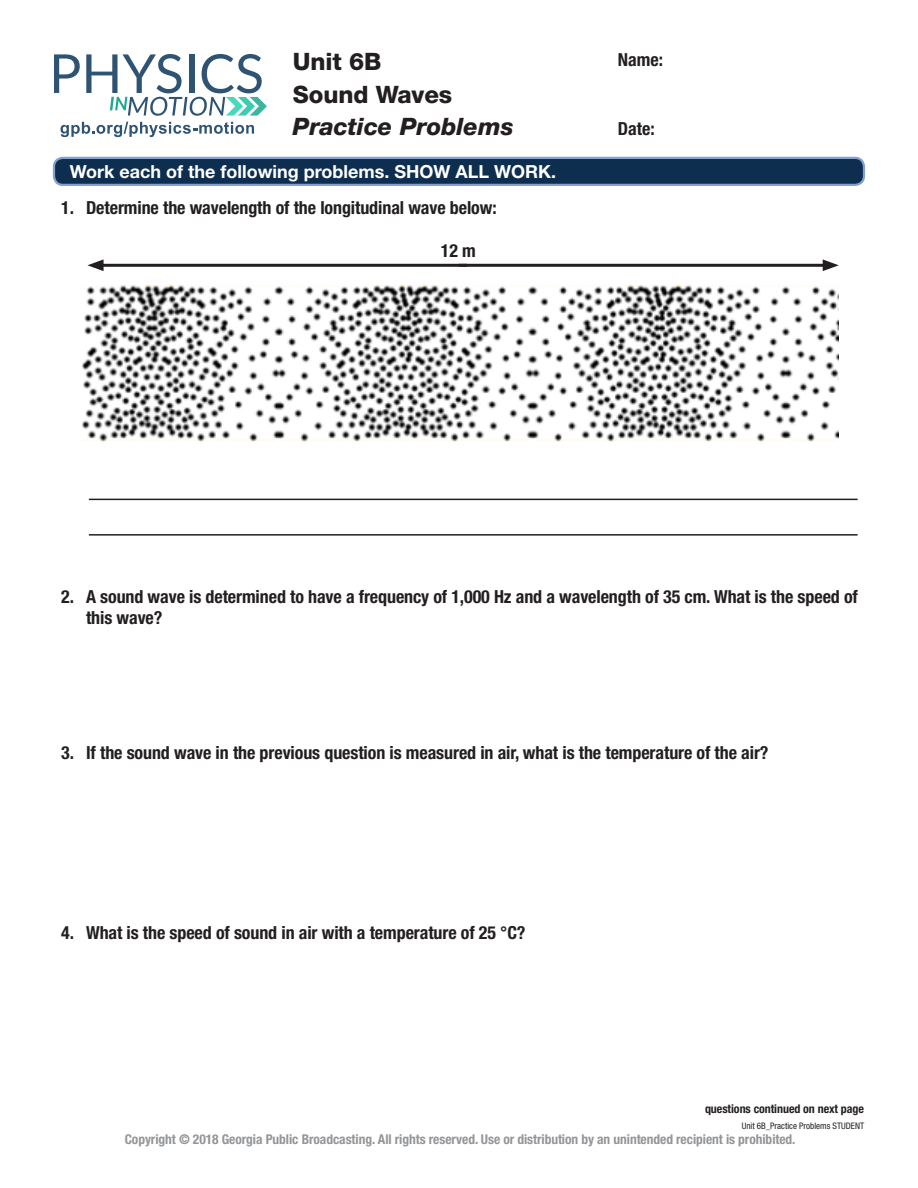
<style>
.page{position:relative;width:918px;height:1188px;background:#fff}
.page>*{position:absolute;margin:0;border:0;box-sizing:border-box;transform-origin:0 0}
.t1{font:800 24px/33.5px "Helvetica Neue LT Std";letter-spacing:-.005em;color:#231f20}
.t2{font:italic 800 24px "Helvetica Neue LT Std";color:#231f20}
.question_style{font:700 condensed 18px/21px "Helvetica Neue LT Std";letter-spacing:-.005em;color:#231f20}
.Fillable_Blanks{font:700 18px "Helvetica Neue LT Std";color:#fff}
.Page_Titles_Heavy_Bo{font:700 condensed 18px "Helvetica Neue LT Std";color:#231f20}
.t3{font:700 condensed 13.5px "Helvetica Neue LT Std";letter-spacing:-.005em;color:#939598}
.t4{font:700 condensed 12px "Helvetica Neue LT Std";letter-spacing:-.005em;color:#231f20}
.t5{font:condensed 9px "Helvetica Neue LT Std";color:#231f20}
</style>
<div class="page">
<svg style="left:54px;top:54px;width:26px;height:39px"></svg>
<svg style="left:86px;top:54px;width:181px;height:62px"></svg>
<svg style="left:61px;top:122px;width:193px;height:15px"></svg>
<hr style="left:89px;top:499px;width:769px;height:1px;background:#231f20">
<hr style="left:89px;top:534px;width:769px;height:2px;background:#231f20">
<div style="left:54px;top:158px;width:810px;height:27px;background:#0e2e50;border-radius:9px"></div>
<div style="left:53px;top:157px;width:812px;height:29px;border:2px solid #869fd1;border-radius:9px"></div>
<hr style="left:98px;top:264px;width:369px;height:3px;background:#231f20">
<svg style="left:87px;top:259px;width:17px;height:12px"></svg>
<img style="left:83px;top:284px;width:756px;height:158px">
<hr style="left:459px;top:264px;width:369px;height:3px;background:#231f20">
<svg style="left:823px;top:259px;width:16px;height:12px"></svg>
<h1 class="t1" style="left:293px;top:44px;width:161px">Unit 6B<br>Sound Waves</h1>
<h1 class="t2" style="left:293px;top:112px;width:222px">Practice Problems</h1>
<p class="Fillable_Blanks" style="left:70px;top:160px;width:488px">Work each of the following problems. SHOW ALL WORK.</p>
<p class="question_style" style="left:61px;top:197px;width:437px">1. Determine the wavelength of the longitudinal wave below:</p>
<p class="Page_Titles_Heavy_Bo" style="left:441px;top:240px;width:36px">12 m</p>
<p class="question_style" style="left:618px;top:48px;width:47px">Name:</p>
<p class="question_style" style="left:618px;top:118px;width:38px">Date:</p>
<p class="question_style" style="left:86px;top:586px;width:773px;text-indent:-25px">2. A sound wave is determined to have a frequency of 1,000 Hz and a wavelength of 35 cm. What is the speed of this wave?</p>
<p class="question_style" style="left:61px;top:742px;width:709px">3. If the sound wave in the previous question is measured in air, what is the temperature of the air?</p>
<p class="question_style" style="left:61px;top:922px;width:466px">4. What is the speed of sound in air with a temperature of 25 °C?</p>
<p class="t4" style="left:705px;top:1102px;width:160px">questions continued on next page</p>
<p class="t5" style="left:742px;top:1121px;width:124px">Unit 6B_Practice Problems STUDENT</p>
<p class="t3" style="left:125px;top:1131px;width:672px">Copyright © 2018 Georgia Public Broadcasting. All rights reserved. Use or distribution by an unintended recipient is prohibited.</p>
</div>
